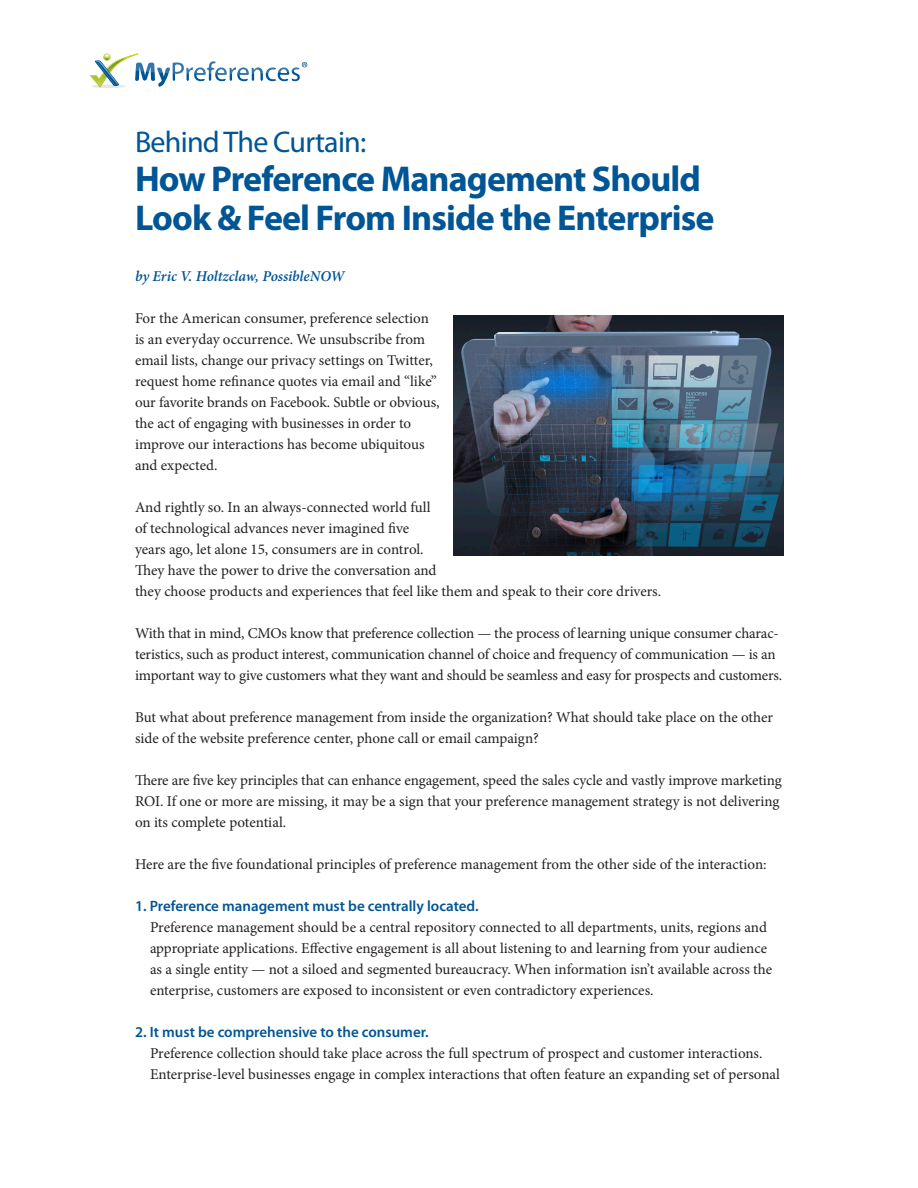
<style>
.page{position:relative;width:918px;height:1188px;background:#fff}
.page>*{position:absolute;margin:0;border:0;box-sizing:border-box;transform-origin:0 0}
.t1{font:700 36px/39px "Myriad Pro";letter-spacing:-.025em;color:#005595}
.t2{font:30px "Myriad Pro";letter-spacing:-.025em;color:#005595}
.t3{font:15px/21px "Minion Pro";letter-spacing:-.005em;color:#231f20}
.t4{font:italic 600 15px "Minion Pro";letter-spacing:-.005em;color:#005595}
.s1{font-family:"Myriad Pro";font-weight:600;color:#005595}
</style>
<div class="page">
<svg style="left:90px;top:53px;width:217px;height:35px"></svg>
<img style="left:454px;top:315px;width:330px;height:240px">
<p class="t2" style="left:135px;top:124px;width:233px">Behind The Curtain:</p>
<p class="t1" style="left:135px;top:158px;width:581px">How Preference Management Should<br>Look &amp; Feel From Inside the Enterprise</p>
<p class="t4" style="left:135px;top:266px;width:211px">by Eric V. Holtzclaw, PossibleNOW</p>
<p class="t3" style="left:135px;top:308px;width:306px">For the American consumer, preference selection is an everyday occurrence. We unsubscribe from email lists, change our privacy settings on Twitter, request home refinance quotes via email and “like” our favorite brands on Facebook. Subtle or obvious, the act of engaging with businesses in order to improve our interactions has become ubiquitous and expected.</p>
<p class="t3" style="left:135px;top:497px;width:528px">And rightly so. In an always-connected world full<br>of technological advances never imagined five<br>years ago, let alone 15, consumers are in control.<br>They have the power to drive the conversation and<br>they choose products and experiences that feel like them and speak to their core drivers.</p>
<p class="t3" style="left:135px;top:623px;width:649px">With that in mind, CMOs know that preference collection — the process of learning unique consumer charac&shy;teristics, such as product interest, communication channel of choice and frequency of communication — is an important way to give customers what they want and should be seamless and easy for prospects and customers.</p>
<p class="t3" style="left:135px;top:707px;width:640px">But what about preference management from inside the organization? What should take place on the other side of the website preference center, phone call or email campaign?</p>
<p class="t3" style="left:135px;top:770px;width:648px">There are five key principles that can enhance engagement, speed the sales cycle and vastly improve marketing<br>ROI. If one or more are missing, it may be a sign that your preference management strategy is not delivering on its complete potential.</p>
<p class="t3" style="left:135px;top:854px;width:633px">Here are the five foundational principles of preference management from the other side of the interaction:</p>
<p class="t3" style="left:150px;top:896px;width:624px;text-indent:-15px"><span class="s1">1. Preference management must be centrally located.<br></span>Preference management should be a central repository connected to all departments, units, regions and appropriate applications. Effective engagement is all about listening to and learning from your audience as a single entity — not a siloed and segmented bureaucracy. When information isn’t available across the enterprise, customers are exposed to inconsistent or even contradictory experiences.</p>
<p class="t3" style="left:150px;top:1022px;width:632px;text-indent:-15px"><span class="s1">2. It must be comprehensive to the consumer.<br></span>Preference collection should take place across the full spectrum of prospect and customer interactions.<br>Enterprise-level businesses engage in complex interactions that often feature an expanding set of personal</p>
</div>
